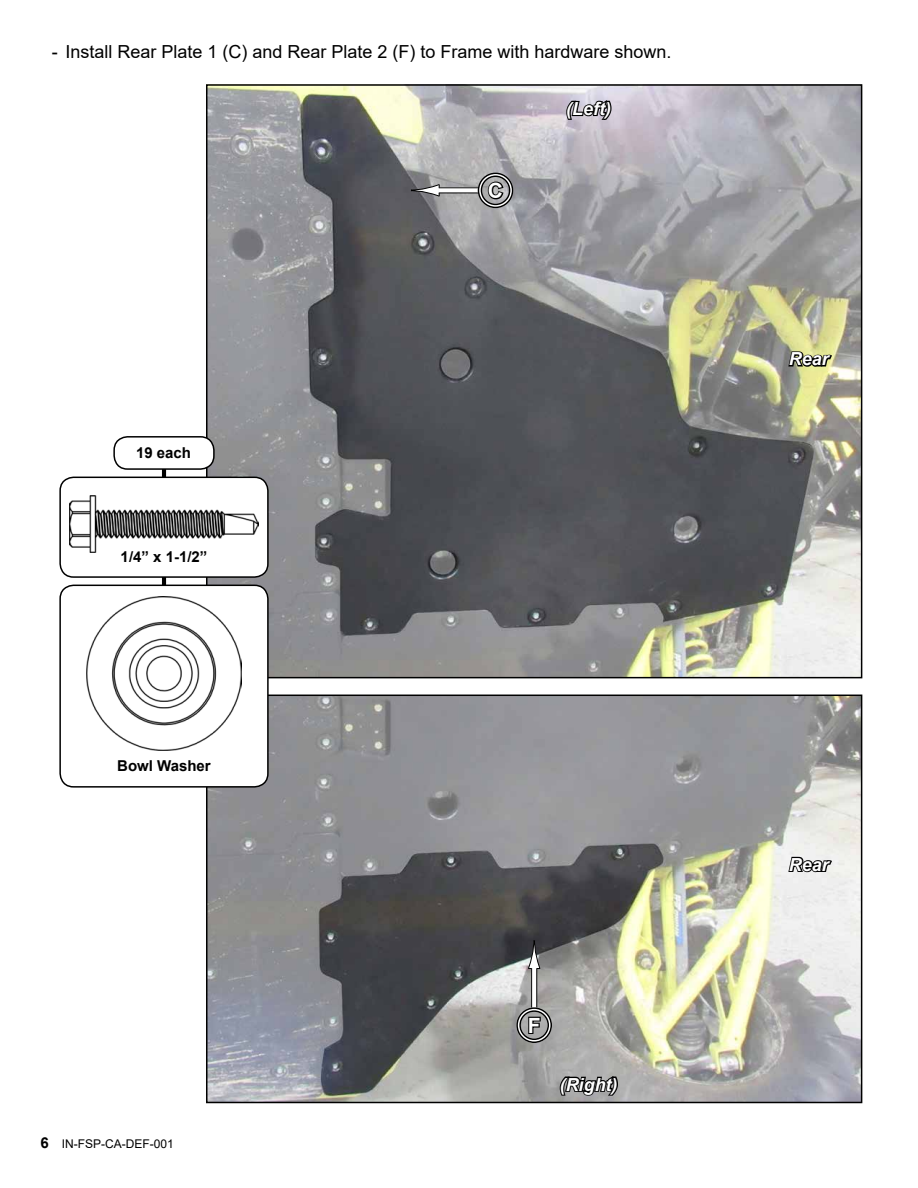
<style>
.page{position:relative;width:918px;height:1188px;background:#fff}
.page>*{position:absolute;margin:0;border:0;box-sizing:border-box;transform-origin:0 0}
.t1{font:700 21px "Arial";color:#fff}
.t2{font:18px "Arial";color:#000}
.t3{font:italic 700 18px "Arial";color:#fff}
.t4{font:700 15px "Arial";color:#000}
.t5{font:12px "Arial";color:#000}
.s1{font-weight:700;font-size:15px}
</style>
<div class="page">
<img style="left:209px;top:87px;width:650px;height:588px">
<img style="left:209px;top:698px;width:650px;height:402px">
<div style="left:206px;top:695px;width:656px;height:408px;border:2px solid #000"></div>
<div style="left:439px;top:188px;width:41px;height:5px;background:#fff"></div>
<svg style="left:411px;top:184px;width:29px;height:13px"></svg>
<div style="left:532px;top:968px;width:5px;height:42px;background:#fff"></div>
<div style="left:531px;top:968px;width:6px;height:42px;border:1px solid #000"></div>
<svg style="left:528px;top:941px;width:13px;height:28px"></svg>
<div style="left:478px;top:173px;width:35px;height:35px;border:4px solid #fff;border-radius:50%"></div>
<div style="left:478px;top:173px;width:35px;height:35px;border:1px solid #000;border-radius:50%"></div>
<div style="left:481px;top:176px;width:29px;height:29px;border:1px solid #000;border-radius:50%"></div>
<svg style="left:486px;top:180px;width:19px;height:21px"></svg>
<div style="left:516px;top:1007px;width:36px;height:36px;border:4px solid #fff;border-radius:50%"></div>
<div style="left:516px;top:1007px;width:36px;height:36px;border:1px solid #000;border-radius:50%"></div>
<div style="left:519px;top:1010px;width:30px;height:30px;border:1px solid #000;border-radius:50%"></div>
<svg style="left:527px;top:1016px;width:15px;height:19px"></svg>
<svg style="left:787px;top:350px;width:47px;height:19px"></svg>
<svg style="left:787px;top:855px;width:47px;height:20px"></svg>
<svg style="left:565px;top:98px;width:48px;height:23px"></svg>
<svg style="left:558px;top:1074px;width:62px;height:23px"></svg>
<div style="left:161px;top:459px;width:6px;height:178px;background:#000"></div>
<div style="left:161px;top:459px;width:6px;height:179px;border:1px solid #fff"></div>
<div style="left:60px;top:585px;width:208px;height:202px;background:#fff;border-radius:14px"></div>
<div style="left:59px;top:585px;width:210px;height:203px;border:2px solid #000;border-radius:14px"></div>
<img style="left:87px;top:596px;width:154px;height:154px">
<div style="left:60px;top:477px;width:208px;height:100px;background:#fff;border-radius:14px"></div>
<div style="left:59px;top:477px;width:210px;height:101px;border:2px solid #000;border-radius:14px"></div>
<img style="left:70px;top:495px;width:189px;height:58px">
<div style="left:114px;top:437px;width:100px;height:32px;background:#fff;border-radius:14px"></div>
<div style="left:113px;top:436px;width:102px;height:34px;border:2px solid #000;border-radius:14px"></div>
<p class="t2" style="left:52px;top:39px;width:621px">- Install Rear Plate 1 (C) and Rear Plate 2 (F) to Frame with hardware shown.</p>
<p class="t4" style="left:136px;top:443px;width:57px">19 each</p>
<p class="t4" style="left:121px;top:546px;width:88px">1/4” x 1-1/2”</p>
<p class="t4" style="left:117px;top:755px;width:95px">Bowl Washer</p>
<p class="t5" style="left:40px;top:1135px;width:135px"><span class="s1">6</span> IN-FSP-CA-DEF-001</p>
<p class="t1" style="left:488px;top:176px;width:17px">C</p>
<p class="t3" style="left:566px;top:97px;width:46px">(Left)</p>
<p class="t1" style="left:528px;top:1011px;width:14px">F</p>
<p class="t3" style="left:560px;top:1072px;width:59px">(Right)</p>
<p class="t3" style="left:789px;top:347px;width:42px">Rear</p>
<p class="t3" style="left:789px;top:853px;width:42px">Rear</p>
</div>
